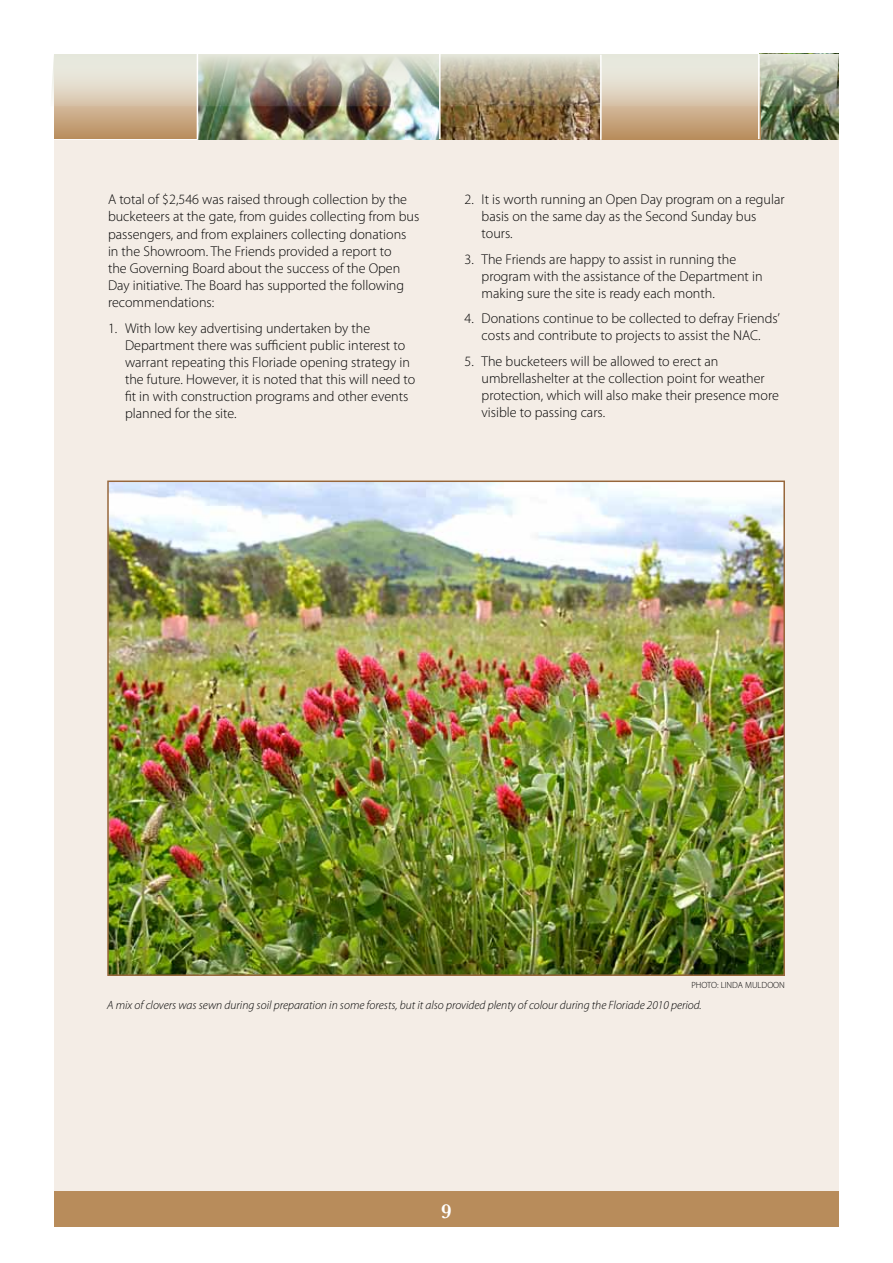
<style>
.page{position:relative;width:893px;height:1263px;background:#fff}
.page>*{position:absolute;margin:0;border:0;box-sizing:border-box;transform-origin:0 0}
.t1{font:600 21px "Baskerville";color:#fff}
.t2{font:300 14.25px/17.1px "Myriad Pro";color:#000}
.t3{font:italic 300 12px "Myriad Pro";color:#000}
.t4{font:300 9px "Myriad Pro";color:#000}
</style>
<div class="page">
<div style="left:54px;top:139px;width:785px;height:1070px;background:#f4ede6"></div>
<div style="left:54px;top:1191px;width:785px;height:35px;background:#b88c5b"></div>
<hr style="left:54px;top:138px;width:785px;height:2px;background:#fff">
<img style="left:761px;top:106px;width:78px;height:33px">
<svg style="left:54px;top:106px;width:143px;height:33px;background:#c5a27b"></svg>
<img style="left:198px;top:106px;width:241px;height:33px">
<svg style="left:441px;top:106px;width:159px;height:33px;background:#82643b"></svg>
<svg style="left:602px;top:106px;width:159px;height:33px;background:#c5a27b"></svg>
<img style="left:52px;top:54px;width:787px;height:52px">
<hr style="left:197px;top:54px;width:1px;height:86px;background:#fff">
<hr style="left:439px;top:54px;width:2px;height:85px;background:#fff">
<hr style="left:600px;top:55px;width:2px;height:85px;background:#fff">
<hr style="left:758px;top:54px;width:2px;height:85px;background:#fff">
<img style="left:110px;top:483px;width:672px;height:490px">
<div style="left:107px;top:480px;width:678px;height:496px;border:2px solid #97673c"></div>
<p class="t2" style="left:108px;top:191px;width:313px">A total of $2,546 was raised through collection by the bucketeers at the gate, from guides collecting from bus passengers, and from explainers collecting donations in the Showroom. The Friends provided a report to<br>the Governing Board about the success of the Open Day initiative. The Board has supported the following recommendations:</p>
<p class="t2" style="left:125px;top:319px;width:292px;text-indent:-17px">1. With low key advertising undertaken by the Department there was sufficient public interest to warrant repeating this Floriade opening strategy in the future. However, it is noted that this will need to fit in with construction programs and other events planned for the site.</p>
<p class="t2" style="left:482px;top:190px;width:305px;text-indent:-17px">2. It is worth running an Open Day program on a regular basis on the same day as the Second Sunday bus tours.</p>
<p class="t2" style="left:482px;top:250px;width:282px;text-indent:-17px">3. The Friends are happy to assist in running the program with the assistance of the Department in making sure the site is ready each month.</p>
<p class="t2" style="left:465px;top:310px;width:317px;text-align:center">4. Donations continue to be collected to defray Friends’ costs and contribute to projects to assist the NAC.</p>
<p class="t2" style="left:482px;top:353px;width:299px;text-indent:-17px">5. The bucketeers will be allowed to erect an umbrellashelter at the collection point for weather protection, which will also make their presence more visible to passing cars.</p>
<p class="t4" style="left:691px;top:979px;width:95px">PHOTO: LINDA MULDOON</p>
<p class="t3" style="left:107px;top:997px;width:596px">A mix of clovers was sewn during soil preparation in some forests, but it also provided plenty of colour during the Floriade 2010 period.</p>
<h1 class="t1" style="left:441px;top:1198px;width:12px">9</h1>
</div>
